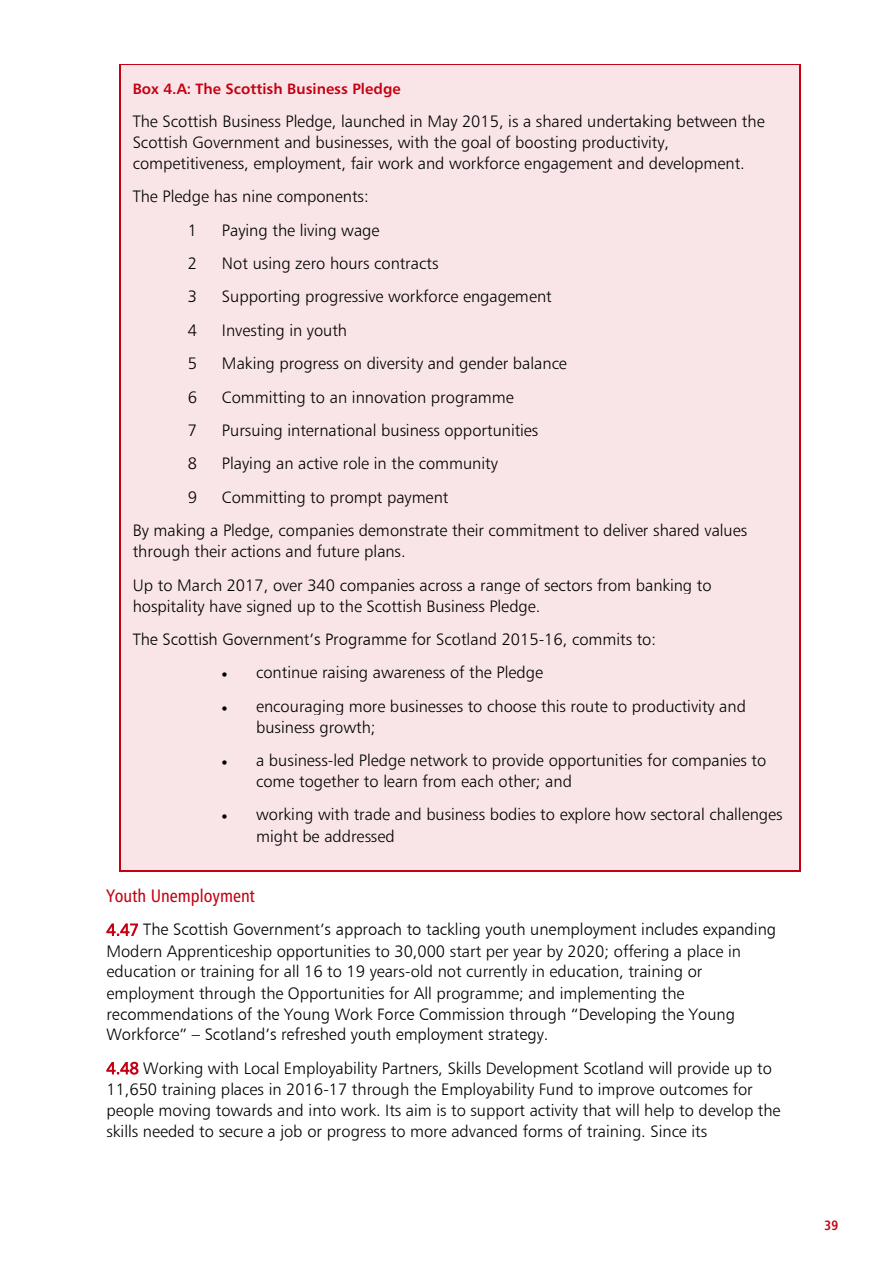
<style>
.page{position:relative;width:893px;height:1263px;background:#fff}
.page>*{position:absolute;margin:0;border:0;box-sizing:border-box;transform-origin:0 0}
.t1{font:18px "Humnst 777 Cn BT";color:#c40012}
.t2{font:16.5px/21px "Humnst 777 Lt BT";color:#000}
.t3{font:16.5px "Humnst 777 Lt BT2";color:#000}
.t4{font:700 15px "Humnst 777 BT";color:#c40012}
.t5{font:700 13.5px "Humnst 777 Cn BT";color:#c40012}
.s1{font-family:"Humnst 777 Lt BT"}
.s2{color:#c40012}
.s3{font-family:"Humnst 777 Lt BT2"}
</style>
<div class="page">
<div style="left:121px;top:65px;width:679px;height:806px;background:#f9e5e7"></div>
<svg style="left:119px;top:64px;width:2px;height:14px"></svg>
<hr style="left:121px;top:64px;width:679px;height:1px;background:#c40012">
<svg style="left:800px;top:64px;width:1px;height:14px"></svg>
<hr style="left:119px;top:78px;width:2px;height:793px;background:#c40012">
<hr style="left:121px;top:871px;width:679px;height:1px;background:#c40012">
<hr style="left:800px;top:78px;width:1px;height:793px;background:#c40012">
<p class="t4" style="left:133px;top:79px;width:269px">Box 4.A: The Scottish Business Pledge</p>
<p class="t2" style="left:133px;top:110px;width:634px">The Scottish Business Pledge, launched in May 2015, is a shared undertaking between the<br>Scottish Government and businesses, with the goal of boosting productivity, competitiveness, employment, fair work and workforce engagement and development.</p>
<p class="t2" style="left:133px;top:186px;width:238px">The Pledge has nine components:</p>
<p class="t2" style="left:188px;top:219px;width:11px">1</p>
<p class="t2" style="left:222px;top:219px;width:159px">Paying the living wage</p>
<p class="t2" style="left:188px;top:252px;width:11px">2</p>
<p class="t2" style="left:222px;top:252px;width:218px">Not using zero hours contracts</p>
<p class="t2" style="left:188px;top:286px;width:11px">3</p>
<p class="t2" style="left:222px;top:286px;width:331px">Supporting progressive workforce engagement</p>
<p class="t2" style="left:188px;top:319px;width:11px">4</p>
<p class="t2" style="left:222px;top:319px;width:127px">Investing in youth</p>
<p class="t2" style="left:188px;top:353px;width:11px">5</p>
<p class="t2" style="left:222px;top:353px;width:346px">Making progress on diversity and gender balance</p>
<p class="t2" style="left:188px;top:386px;width:11px">6</p>
<p class="t2" style="left:222px;top:386px;width:293px">Committing to an innovation programme</p>
<p class="t2" style="left:188px;top:420px;width:11px">7</p>
<p class="t2" style="left:222px;top:420px;width:318px">Pursuing international business opportunities</p>
<p class="t2" style="left:188px;top:453px;width:11px">8</p>
<p class="t2" style="left:222px;top:453px;width:277px">Playing an active role in the community</p>
<p class="t2" style="left:188px;top:486px;width:11px">9</p>
<p class="t2" style="left:222px;top:486px;width:228px">Committing to prompt payment</p>
<p class="t2" style="left:133px;top:520px;width:616px">By making a Pledge, companies demonstrate their commitment to deliver shared values through their actions and future plans.</p>
<p class="t2" style="left:133px;top:574px;width:581px">Up to March 2017, over 340 companies across a range of sectors from banking to hospitality have signed up to the Scottish Business Pledge.</p>
<p class="t3" style="left:133px;top:629px;width:525px">The Scottish Government’s Programme for <span class="s1">Scotland 2015-16, commits to:</span></p>
<p class="t2" style="left:222px;top:662px;width:323px">• continue raising awareness of the Pledge</p>
<p class="t2" style="left:256px;top:695px;width:492px;text-indent:-34px">• encouraging more businesses to choose this route to productivity and business growth;</p>
<p class="t2" style="left:256px;top:750px;width:512px;text-indent:-34px">• a business-led Pledge network to provide opportunities for companies to come together to learn from each other; and</p>
<p class="t2" style="left:256px;top:804px;width:528px;text-indent:-34px">• working with trade and business bodies to explore how sectoral challenges might be addressed</p>
<h4 class="t1" style="left:106px;top:884px;width:150px">Youth Unemployment</h4>
<p class="t2" style="left:106px;top:919px;width:671px"><span class="s2">4.47</span> <span class="s3">The Scottish Government’s approach to tackling youth unemployment includes expanding </span>Modern Apprenticeship opportunities to 30,000 start per year by 2020; offering a place in education or training for all 16 to 19 years-old not currently in education, training or employment through the Opportunities for All programme; and implementing the <span class="s3">recommendations of the Young Work Force Commission through “Developing the Young Workforce” – Scotland’s refreshed youth employment strategy.</span></p>
<p class="t2" style="left:106px;top:1057px;width:676px"><span class="s2">4.48</span> Working with Local Employability Partners, Skills Development Scotland will provide up to 11,650 training places in 2016-17 through the Employability Fund to improve outcomes for people moving towards and into work. Its aim is to support activity that will help to develop the skills needed to secure a job or progress to more advanced forms of training. Since its</p>
<p class="t5" style="left:825px;top:1217px;width:15px">39</p>
</div>
